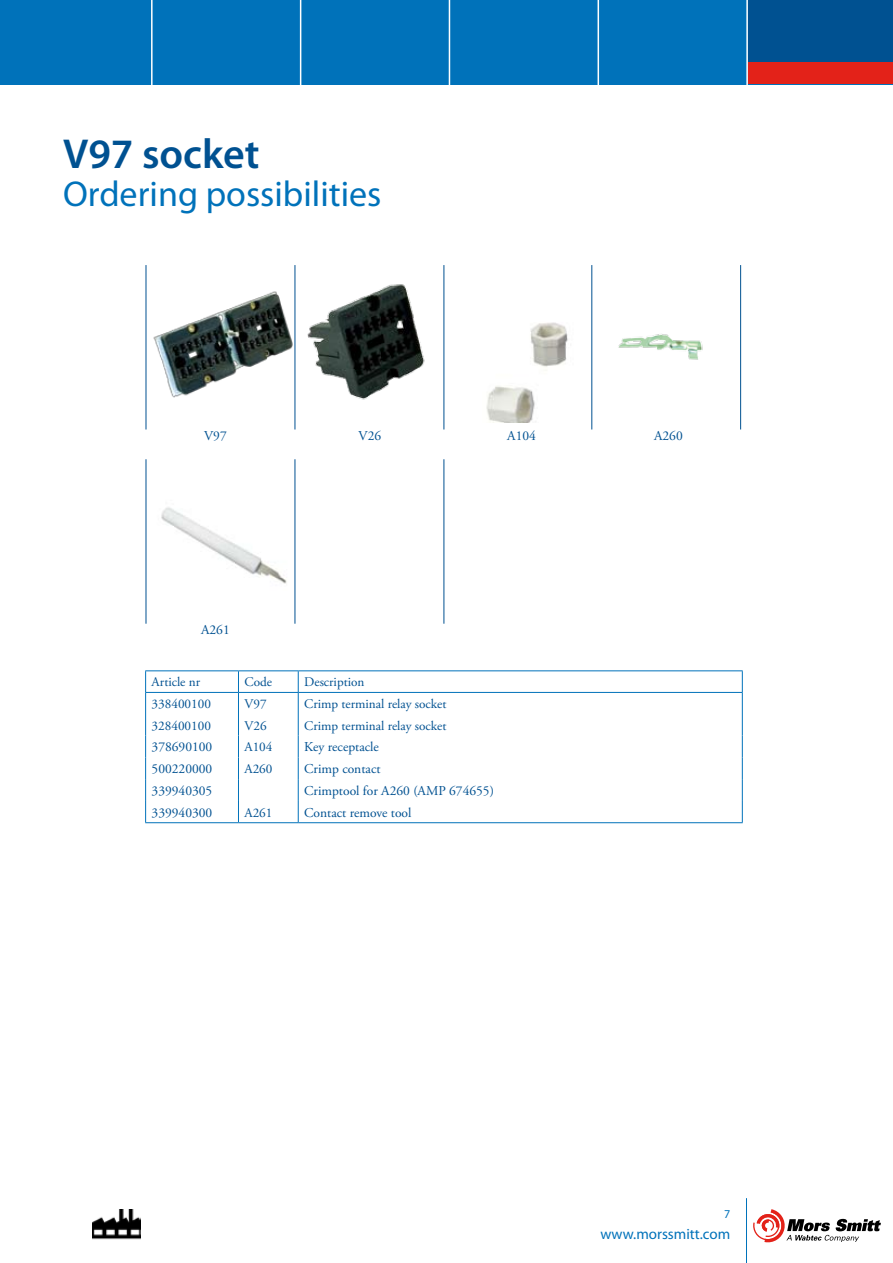
<style>
.page{position:relative;width:893px;height:1263px;background:#fff}
.page>*{position:absolute;margin:0;border:0;box-sizing:border-box;transform-origin:0 0}
.t1{font:600 42px "Myriad Pro";color:#005191}
.t2{font:36px "Myriad Pro";color:#0072ba}
.t3{font:15px "Myriad Pro";color:#0072ba}
.t4{font:13.5px "Adobe Garamond Pro";color:#005191}
.t5{font:13.2px "Adobe Garamond Pro";color:#005191}
.t6{font:12px "Myriad Pro";color:#0072ba}
</style>
<div class="page">
<svg style="left:753px;top:1209px;width:128px;height:33px"></svg>
<hr style="left:746px;top:1198px;width:1px;height:65px;background:#0072ba">
<div style="left:0;top:0;width:893px;height:84px;background:#0072ba"></div>
<div style="left:748px;top:0;width:145px;height:79px;background:#005191"></div>
<div style="left:748px;top:62px;width:145px;height:22px;background:#e32219"></div>
<hr style="left:151px;top:0;width:2px;height:86px;background:#fff">
<hr style="left:300px;top:0;width:1px;height:86px;background:#fff">
<hr style="left:449px;top:0;width:1px;height:86px;background:#fff">
<hr style="left:598px;top:0;width:1px;height:86px;background:#fff">
<hr style="left:746px;top:0;width:2px;height:86px;background:#fff">
<img style="left:92px;top:1209px;width:48px;height:31px">
<img style="left:153px;top:284px;width:142px;height:120px">
<img style="left:307px;top:284px;width:118px;height:116px">
<img style="left:161px;top:491px;width:134px;height:99px">
<img style="left:486px;top:322px;width:82px;height:100px">
<img style="left:592px;top:288px;width:111px;height:111px">
<hr style="left:145px;top:670px;width:93px;height:1px;background:#0072ba">
<hr style="left:238px;top:670px;width:60px;height:1px;background:#0072ba">
<hr style="left:298px;top:670px;width:445px;height:1px;background:#0072ba">
<hr style="left:145px;top:692px;width:93px;height:1px;background:#0072ba">
<hr style="left:238px;top:692px;width:60px;height:1px;background:#0072ba">
<hr style="left:298px;top:692px;width:445px;height:1px;background:#0072ba">
<svg style="left:145px;top:671px;width:1px;height:151px"></svg>
<svg style="left:742px;top:671px;width:1px;height:151px"></svg>
<svg style="left:238px;top:671px;width:1px;height:151px"></svg>
<svg style="left:298px;top:671px;width:1px;height:151px"></svg>
<hr style="left:145px;top:822px;width:93px;height:1px;background:#0072ba">
<hr style="left:238px;top:822px;width:60px;height:1px;background:#0072ba">
<hr style="left:298px;top:822px;width:445px;height:1px;background:#0072ba">
<hr style="left:146px;top:265px;width:1px;height:164px;background:#005191">
<hr style="left:146px;top:459px;width:1px;height:165px;background:#005191">
<hr style="left:444px;top:265px;width:1px;height:164px;background:#005191">
<hr style="left:444px;top:459px;width:1px;height:165px;background:#005191">
<hr style="left:591px;top:265px;width:1px;height:164px;background:#005191">
<hr style="left:295px;top:265px;width:1px;height:164px;background:#005191">
<hr style="left:295px;top:459px;width:1px;height:165px;background:#005191">
<hr style="left:740px;top:265px;width:1px;height:164px;background:#005191">
<h1 class="t1" style="left:63px;top:127px;width:198px">V97 socket</h1>
<h2 class="t2" style="left:63px;top:171px;width:320px">Ordering possibilities</h2>
<p class="t4" style="left:204px;top:428px;width:24px">V97</p>
<p class="t4" style="left:359px;top:428px;width:24px">V26</p>
<p class="t4" style="left:507px;top:428px;width:30px">A104</p>
<p class="t4" style="left:654px;top:428px;width:30px">A260</p>
<p class="t4" style="left:201px;top:622px;width:30px">A261</p>
<p class="t5" style="left:152px;top:674px;width:50px">Article nr</p>
<p class="t5" style="left:244px;top:674px;width:29px">Code</p>
<p class="t5" style="left:304px;top:674px;width:62px">Description</p>
<p class="t5" style="left:152px;top:696px;width:61px">338400100</p>
<p class="t5" style="left:244px;top:696px;width:24px">V97</p>
<p class="t5" style="left:304px;top:696px;width:144px">Crimp terminal relay socket</p>
<p class="t5" style="left:152px;top:717px;width:61px">328400100</p>
<p class="t5" style="left:244px;top:717px;width:24px">V26</p>
<p class="t5" style="left:304px;top:717px;width:144px">Crimp terminal relay socket</p>
<p class="t4" style="left:152px;top:739px;width:62px">378690100</p>
<p class="t5" style="left:244px;top:739px;width:30px">A104</p>
<p class="t4" style="left:304px;top:739px;width:76px">Key receptacle</p>
<p class="t4" style="left:152px;top:761px;width:62px">500220000</p>
<p class="t5" style="left:244px;top:761px;width:30px">A260</p>
<p class="t4" style="left:304px;top:761px;width:78px">Crimp contact</p>
<p class="t4" style="left:152px;top:782px;width:62px">339940305</p>
<p class="t4" style="left:304px;top:782px;width:191px">Crimptool for A260 (AMP 674655)</p>
<p class="t4" style="left:152px;top:804px;width:62px">339940300</p>
<p class="t5" style="left:244px;top:804px;width:30px">A261</p>
<p class="t4" style="left:304px;top:804px;width:109px">Contact remove tool</p>
<p class="t6" style="left:724px;top:1207px;width:8px">7</p>
<p class="t3" style="left:600px;top:1225px;width:131px">www.morssmitt.com</p>
</div>
